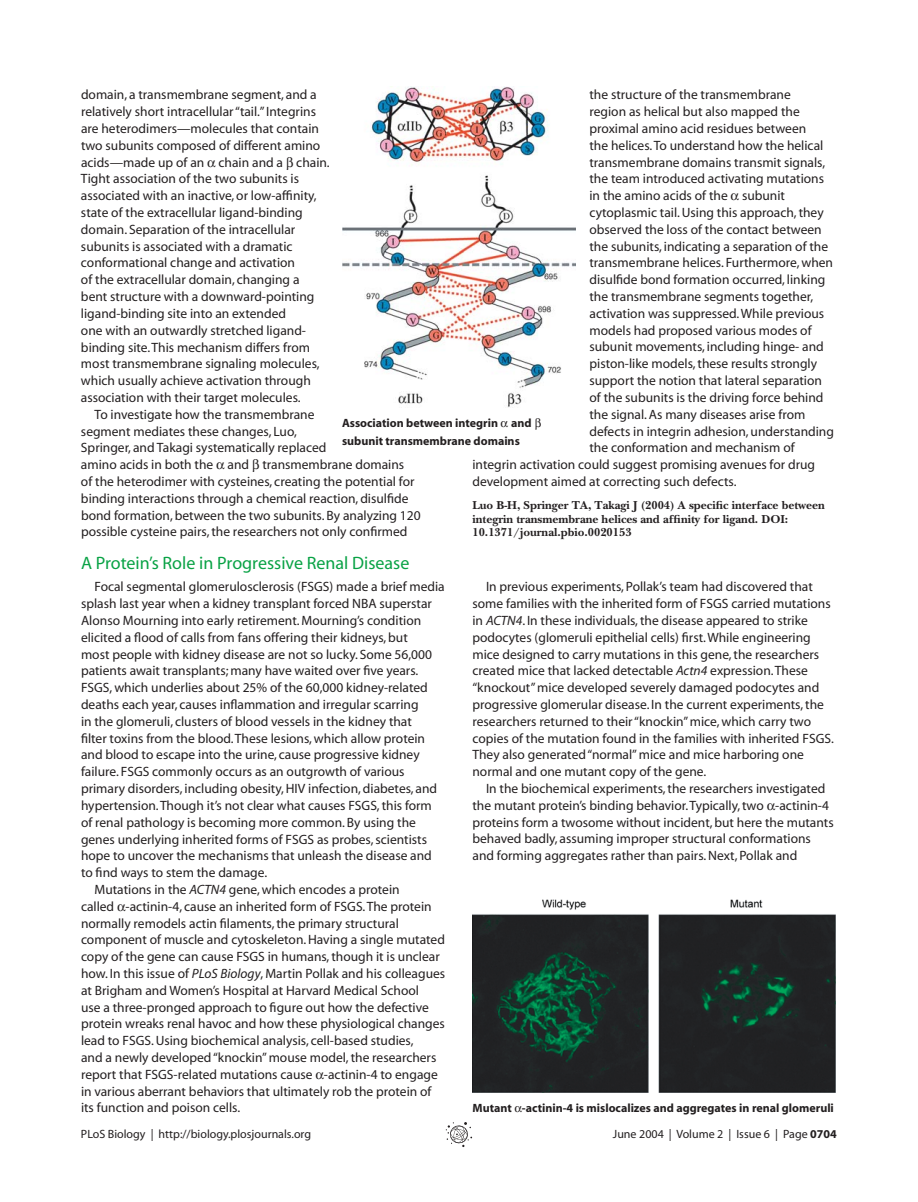
<style>
.page{position:relative;width:918px;height:1202px;background:#fff}
.page>*{position:absolute;margin:0;border:0;box-sizing:border-box;transform-origin:0 0}
.t1{font:18px "Myriad";color:#09a245}
.t2{font:13.5px/16.8px "Myriad";color:#231f20}
.t3{font:700 12px/13.5px "PLB Iserif";color:#231f20}
.t4{font:700 12px/18px "Myriad";color:#231f20}
.t5{font:12px "Myriad";color:#231f20}
.s1{font-family:"PLB Iserif";font-weight:500}
.s2{font-style:italic}
.s3{font-weight:700}
</style>
<div class="page">
<svg style="left:446px;top:1122px;width:26px;height:25px"></svg>
<img style="left:473px;top:899px;width:363px;height:193px">
<img style="left:342px;top:86px;width:234px;height:322px">
<p class="t2" style="left:590px;top:88px;width:203px">the structure of the transmembrane</p>
<p class="t2" style="left:590px;top:104px;width:212px">region as helical but also mapped the</p>
<p class="t2" style="left:590px;top:121px;width:218px">proximal amino acid residues between</p>
<p class="t2" style="left:590px;top:138px;width:235px">the helices. To understand how the helical</p>
<p class="t2" style="left:590px;top:155px;width:237px">transmembrane domains transmit signals,</p>
<p class="t2" style="left:590px;top:171px;width:236px">the team introduced activating mutations</p>
<p class="t2" style="left:590px;top:188px;width:197px">in the amino acids of the <span class="s1">α</span> subunit</p>
<p class="t2" style="left:590px;top:205px;width:236px">cytoplasmic tail. Using this approach, they</p>
<p class="t2" style="left:590px;top:222px;width:234px">observed the loss of the contact between</p>
<p class="t2" style="left:590px;top:239px;width:240px">the subunits, indicating a separation of the</p>
<p class="t2" style="left:590px;top:255px;width:245px">transmembrane helices. Furthermore, when</p>
<p class="t2" style="left:590px;top:272px;width:237px">disulfide bond formation occurred, linking</p>
<p class="t2" style="left:590px;top:289px;width:225px">the transmembrane segments together,</p>
<p class="t2" style="left:590px;top:306px;width:236px">activation was suppressed. While previous</p>
<p class="t2" style="left:590px;top:323px;width:224px">models had proposed various modes of</p>
<p class="t2" style="left:590px;top:339px;width:236px">subunit movements, including hinge- and</p>
<p class="t2" style="left:590px;top:356px;width:229px">piston-like models, these results strongly</p>
<p class="t2" style="left:590px;top:373px;width:234px">support the notion that lateral separation</p>
<p class="t2" style="left:590px;top:390px;width:236px">of the subunits is the driving force behind</p>
<p class="t2" style="left:590px;top:407px;width:217px">the signal. As many diseases arise from</p>
<p class="t2" style="left:590px;top:423px;width:246px">defects in integrin adhesion, understanding</p>
<p class="t2" style="left:590px;top:440px;width:207px">the conformation and mechanism of</p>
<p class="t2" style="left:472px;top:457px;width:344px">integrin activation could suggest promising avenues for drug</p>
<p class="t2" style="left:472px;top:474px;width:266px">development aimed at correcting such defects.</p>
<p class="t3" style="left:472px;top:500px;width:354px">Luo B-H, Springer TA, Takagi J (2004) A specific interface between integrin transmembrane helices and affinity for ligand. DOI:<br>10.1371/journal.pbio.0020153</p>
<p class="t2" style="left:81px;top:88px;width:250px">domain, a transmembrane segment, and a relatively short intracellular “tail.’’ Integrins are heterodimers—molecules that contain two subunits composed of different amino acids—made up of an <span class="s1">α</span> chain and a <span class="s1">β</span> chain.<br>Tight association of the two subunits is associated with an inactive, or low-affinity, state of the extracellular ligand-binding domain. Separation of the intracellular subunits is associated with a dramatic conformational change and activation<br>of the extracellular domain, changing a<br>bent structure with a downward-pointing ligand-binding site into an extended<br>one with an outwardly stretched ligand&shy;binding site. This mechanism differs from most transmembrane signaling molecules, which usually achieve activation through association with their target molecules.</p>
<p class="t2" style="left:81px;top:407px;width:341px;text-indent:14px">To investigate how the transmembrane<br>segment mediates these changes, Luo,<br>Springer, and Takagi systematically replaced<br>amino acids in both the <span class="s1">α</span> and <span class="s1">β</span> transmembrane domains<br>of the heterodimer with cysteines, creating the potential for binding interactions through a chemical reaction, disulfide bond formation, between the two subunits. By analyzing 120 possible cysteine pairs, the researchers not only confirmed</p>
<p class="t4" style="left:342px;top:415px;width:201px">Association between integrin <span class="s1">α</span> and <span class="s1">β </span>subunit transmembrane domains</p>
<h1 class="t1" style="left:81px;top:556px;width:330px">A Protein’s Role in Progressive Renal Disease</h1>
<p class="t2" style="left:94px;top:579px;width:352px">Focal segmental glomerulosclerosis (FSGS) made a brief media</p>
<p class="t2" style="left:81px;top:596px;width:352px">splash last year when a kidney transplant forced NBA superstar</p>
<p class="t2" style="left:81px;top:613px;width:342px">Alonso Mourning into early retirement. Mourning’s condition</p>
<p class="t2" style="left:81px;top:630px;width:328px">elicited a flood of calls from fans offering their kidneys, but</p>
<p class="t2" style="left:81px;top:647px;width:353px">most people with kidney disease are not so lucky. Some 56,000</p>
<p class="t2" style="left:81px;top:663px;width:339px">patients await transplants; many have waited over five years.</p>
<p class="t2" style="left:81px;top:680px;width:348px">FSGS, which underlies about 25% of the 60,000 kidney-related</p>
<p class="t2" style="left:81px;top:697px;width:339px">deaths each year, causes inflammation and irregular scarring</p>
<p class="t2" style="left:81px;top:714px;width:332px">in the glomeruli, clusters of blood vessels in the kidney that</p>
<p class="t2" style="left:81px;top:730px;width:346px">filter toxins from the blood. These lesions, which allow protein</p>
<p class="t2" style="left:81px;top:747px;width:340px">and blood to escape into the urine, cause progressive kidney</p>
<p class="t2" style="left:81px;top:764px;width:325px">failure. FSGS commonly occurs as an outgrowth of various</p>
<p class="t2" style="left:81px;top:781px;width:358px">primary disorders, including obesity, HIV infection, diabetes, and</p>
<p class="t2" style="left:81px;top:798px;width:352px">hypertension. Though it’s not clear what causes FSGS, this form</p>
<p class="t2" style="left:81px;top:814px;width:336px">of renal pathology is becoming more common. By using the</p>
<p class="t2" style="left:81px;top:831px;width:348px">genes underlying inherited forms of FSGS as probes, scientists</p>
<p class="t2" style="left:81px;top:848px;width:352px">hope to uncover the mechanisms that unleash the disease and</p>
<p class="t2" style="left:81px;top:865px;width:188px">to find ways to stem the damage.</p>
<p class="t2" style="left:94px;top:882px;width:307px">Mutations in the <span class="s2">ACTN4</span> gene, which encodes a protein</p>
<p class="t2" style="left:81px;top:898px;width:352px">called <span class="s1">α</span>-actinin-4, cause an inherited form of FSGS. The protein</p>
<p class="t2" style="left:81px;top:915px;width:319px">normally remodels actin filaments, the primary structural</p>
<p class="t2" style="left:81px;top:932px;width:365px">component of muscle and cytoskeleton. Having a single mutated</p>
<p class="t2" style="left:81px;top:949px;width:360px">copy of the gene can cause FSGS in humans, though it is unclear</p>
<p class="t2" style="left:81px;top:966px;width:366px">how. In this issue of <span class="s2">PLoS Biology</span>, Martin Pollak and his colleagues</p>
<p class="t2" style="left:81px;top:982px;width:339px">at Brigham and Women’s Hospital at Harvard Medical School</p>
<p class="t2" style="left:81px;top:999px;width:349px">use a three-pronged approach to figure out how the defective</p>
<p class="t2" style="left:81px;top:1016px;width:365px">protein wreaks renal havoc and how these physiological changes</p>
<p class="t2" style="left:81px;top:1033px;width:334px">lead to FSGS. Using biochemical analysis, cell-based studies,</p>
<p class="t2" style="left:81px;top:1050px;width:357px">and a newly developed “knockin’’ mouse model, the researchers</p>
<p class="t2" style="left:81px;top:1066px;width:358px">report that FSGS-related mutations cause <span class="s1">α</span>-actinin-4 to engage</p>
<p class="t2" style="left:81px;top:1083px;width:352px">in various aberrant behaviors that ultimately rob the protein of</p>
<p class="t2" style="left:81px;top:1100px;width:161px">its function and poison cells.</p>
<p class="t2" style="left:472px;top:579px;width:363px;text-indent:14px">In previous experiments, Pollak’s team had discovered that some families with the inherited form of FSGS carried mutations in <span class="s2">ACTN4</span>. In these individuals, the disease appeared to strike podocytes (glomeruli epithelial cells) first. While engineering mice designed to carry mutations in this gene, the researchers created mice that lacked detectable <span class="s2">Actn4</span> expression. These “knockout’’ mice developed severely damaged podocytes and progressive glomerular disease. In the current experiments, the researchers returned to their “knockin’’ mice, which carry two copies of the mutation found in the families with inherited FSGS.<br>They also generated “normal’’ mice and mice harboring one normal and one mutant copy of the gene.</p>
<p class="t2" style="left:472px;top:781px;width:363px;text-indent:14px">In the biochemical experiments, the researchers investigated the mutant protein’s binding behavior. Typically, two <span class="s1">α</span>-actinin-4 proteins form a twosome without incident, but here the mutants behaved badly, assuming improper structural conformations and forming aggregates rather than pairs. Next, Pollak and</p>
<p class="t4" style="left:473px;top:1100px;width:363px">Mutant <span class="s1">α</span>-actinin-4 is mislocalizes and aggregates in renal glomeruli</p>
<p class="t5" style="left:81px;top:1129px;width:232px">PLoS Biology | http://biology.plosjournals.org</p>
<p class="t5" style="left:613px;top:1129px;width:225px">June 2004 | Volume 2 | Issue 6 | Page <span class="s3">0704</span></p>
</div>
